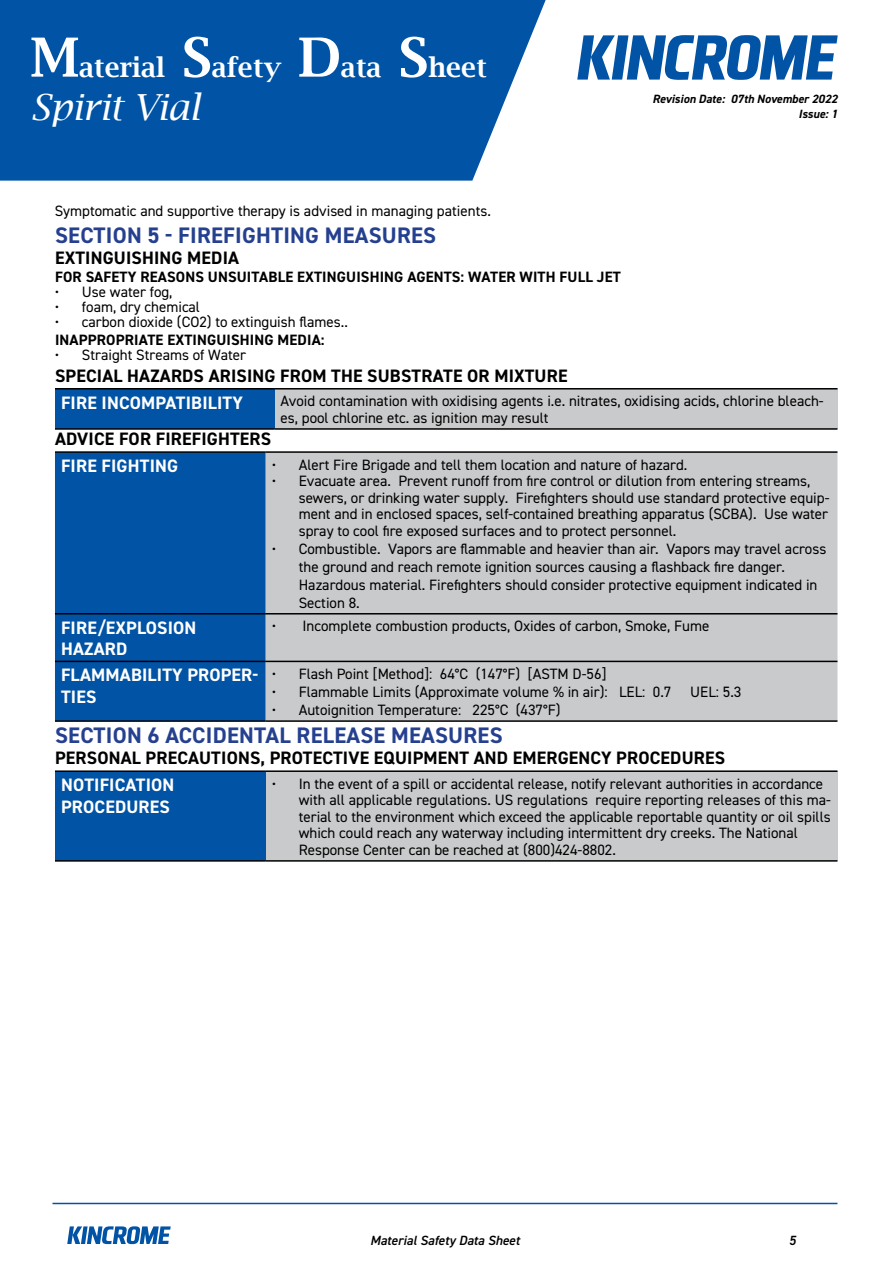
<style>
.page{position:relative;width:893px;height:1263px;background:#fff}
.page>*{position:absolute;margin:0;border:0;box-sizing:border-box;transform-origin:0 0}
.t1{font:italic 36px "Lucida Bright";color:#fff}
.t2{font:600 27px "Lucida Bright";color:#fff}
.t3{font:700 22.5px "DIN2014";letter-spacing:.01em;color:#25408f}
.t4{font:700 18px "DIN2014";letter-spacing:.01em;color:#000}
.t5{font:700 18px/21.6px "DIN2014";letter-spacing:.01em;color:#fff}
.t6{font:15px/16.5px "DIN2014";color:#000}
.t7{font:700 15px "DIN2014";letter-spacing:.01em;color:#000}
.t8{font:italic 600 13.35px "DIN2014";color:#000}
.t9{font:italic 700 12px/14.4px "DIN2014";color:#000;text-align:right}
.s1{font-size:54px}
</style>
<div class="page">
<svg style="left:67px;top:1226px;width:104px;height:18px"></svg>
<hr style="left:53px;top:1203px;width:784px;height:1px;background:#0053a5">
<div style="left:0;top:0;width:546px;height:181px;background:#0053a5"></div>
<svg style="left:577px;top:35px;width:261px;height:45px"></svg>
<div style="left:55px;top:389px;width:220px;height:40px;background:#0053a5"></div>
<div style="left:275px;top:389px;width:562px;height:40px;background:#c9cacc"></div>
<hr style="left:55px;top:388px;width:220px;height:1px;background:#000">
<hr style="left:55px;top:428px;width:220px;height:2px;background:#000">
<hr style="left:275px;top:388px;width:562px;height:1px;background:#000">
<hr style="left:275px;top:428px;width:562px;height:2px;background:#000">
<div style="left:55px;top:453px;width:211px;height:267px;background:#0053a5"></div>
<div style="left:266px;top:453px;width:571px;height:267px;background:#c9cacc"></div>
<hr style="left:55px;top:451px;width:211px;height:2px;background:#000">
<hr style="left:55px;top:613px;width:211px;height:1px;background:#000">
<hr style="left:55px;top:661px;width:211px;height:1px;background:#000">
<hr style="left:55px;top:720px;width:211px;height:2px;background:#000">
<hr style="left:266px;top:451px;width:571px;height:2px;background:#000">
<hr style="left:266px;top:613px;width:571px;height:1px;background:#000">
<hr style="left:266px;top:661px;width:571px;height:1px;background:#000">
<hr style="left:266px;top:720px;width:571px;height:2px;background:#000">
<div style="left:55px;top:771px;width:211px;height:90px;background:#0053a5"></div>
<div style="left:266px;top:771px;width:571px;height:90px;background:#c9cacc"></div>
<hr style="left:55px;top:770px;width:211px;height:2px;background:#000">
<hr style="left:55px;top:860px;width:211px;height:2px;background:#000">
<hr style="left:266px;top:770px;width:571px;height:2px;background:#000">
<hr style="left:266px;top:860px;width:571px;height:2px;background:#000">
<h2 class="t2" style="left:30px;top:52px;width:458px"><span class="s1">M</span>aterial <span class="s1">S</span>afety <span class="s1">D</span>ata <span class="s1">S</span>heet</h2>
<h1 class="t1" style="left:30px;top:86px;width:171px">Spirit Vial</h1>
<p class="t9" style="left:653px;top:92px;width:187px">Revision Date: 07th November 2022<br>Issue: 1</p>
<p class="t6" style="left:55px;top:202px;width:437px">Symptomatic and supportive therapy is advised in managing patients.</p>
<h3 class="t3" style="left:55px;top:220px;width:383px">SECTION 5 - FIREFIGHTING MEASURES</h3>
<p class="t4" style="left:55px;top:246px;width:186px">EXTINGUISHING MEDIA</p>
<p class="t7" style="left:55px;top:267px;width:567px">FOR SAFETY REASONS UNSUITABLE EXTINGUISHING AGENTS: WATER WITH FULL JET</p>
<p class="t6" style="left:55px;top:284px;width:119px">• Use water fog,</p>
<p class="t6" style="left:55px;top:299px;width:147px">• foam, dry chemical</p>
<p class="t6" style="left:55px;top:314px;width:294px">• carbon dioxide (CO2) to extinguish flames..</p>
<p class="t7" style="left:55px;top:330px;width:271px">INAPPROPRIATE EXTINGUISHING MEDIA:</p>
<p class="t6" style="left:55px;top:347px;width:193px">• Straight Streams of Water</p>
<p class="t4" style="left:55px;top:364px;width:514px">SPECIAL HAZARDS ARISING FROM THE SUBSTRATE OR MIXTURE</p>
<p class="t5" style="left:61px;top:392px;width:183px">FIRE INCOMPATIBILITY</p>
<p class="t6" style="left:281px;top:393px;width:545px">Avoid contamination with oxidising agents i.e. nitrates, oxidising acids, chlorine bleach&shy;es, pool chlorine etc. as ignition may result</p>
<p class="t4" style="left:55px;top:427px;width:218px">ADVICE FOR FIREFIGHTERS</p>
<p class="t5" style="left:61px;top:455px;width:119px">FIRE FIGHTING</p>
<p class="t6" style="left:272px;top:456px;width:417px">• Alert Fire Brigade and tell them location and nature of hazard.</p>
<p class="t6" style="left:299px;top:473px;width:532px;text-indent:-27px">• Evacuate area. Prevent runoff from fire control or dilution from entering streams, sewers, or drinking water supply. Firefighters should use standard protective equip&shy;ment and in enclosed spaces, self-contained breathing apparatus (SCBA). Use water spray to cool fire exposed surfaces and to protect personnel.</p>
<p class="t6" style="left:299px;top:539px;width:529px;line-height:18px;text-indent:-27px">• Combustible. Vapors are flammable and heavier than air. Vapors may travel across the ground and reach remote ignition sources causing a flashback fire danger.<br>Hazardous material. Firefighters should consider protective equipment indicated in Section 8.</p>
<p class="t5" style="left:61px;top:617px;width:137px">FIRE/EXPLOSION<br>HAZARD</p>
<p class="t6" style="left:272px;top:618px;width:439px">• Incomplete combustion products, Oxides of carbon, Smoke, Fume</p>
<p class="t5" style="left:61px;top:664px;width:199px">FLAMMABILITY PROPER-<br>TIES</p>
<p class="t6" style="left:272px;top:665px;width:336px">• Flash Point [Method]: 64°C (147°F) [ASTM D-56]</p>
<p class="t6" style="left:272px;top:683px;width:401px">• Flammable Limits (Approximate volume % in air): LEL: 0.7</p>
<p class="t6" style="left:690px;top:683px;width:53px">UEL: 5.3</p>
<p class="t6" style="left:272px;top:701px;width:290px">• Autoignition Temperature: 225°C (437°F)</p>
<h3 class="t3" style="left:55px;top:720px;width:449px">SECTION 6 ACCIDENTAL RELEASE MEASURES</h3>
<p class="t4" style="left:55px;top:746px;width:672px">PERSONAL PRECAUTIONS, PROTECTIVE EQUIPMENT AND EMERGENCY PROCEDURES</p>
<p class="t5" style="left:61px;top:774px;width:115px">NOTIFICATION<br>PROCEDURES</p>
<p class="t6" style="left:299px;top:775px;width:534px;text-indent:-27px">• In the event of a spill or accidental release, notify relevant authorities in accordance with all applicable regulations. US regulations require reporting releases of this ma&shy;terial to the environment which exceed the applicable reportable quantity or oil spills which could reach any waterway including intermittent dry creeks. The National Response Center can be reached at (800)424-8802.</p>
<p class="t8" style="left:370px;top:1231px;width:151px">Material Safety Data Sheet</p>
<p class="t8" style="left:789px;top:1231px;width:8px">5</p>
</div>
